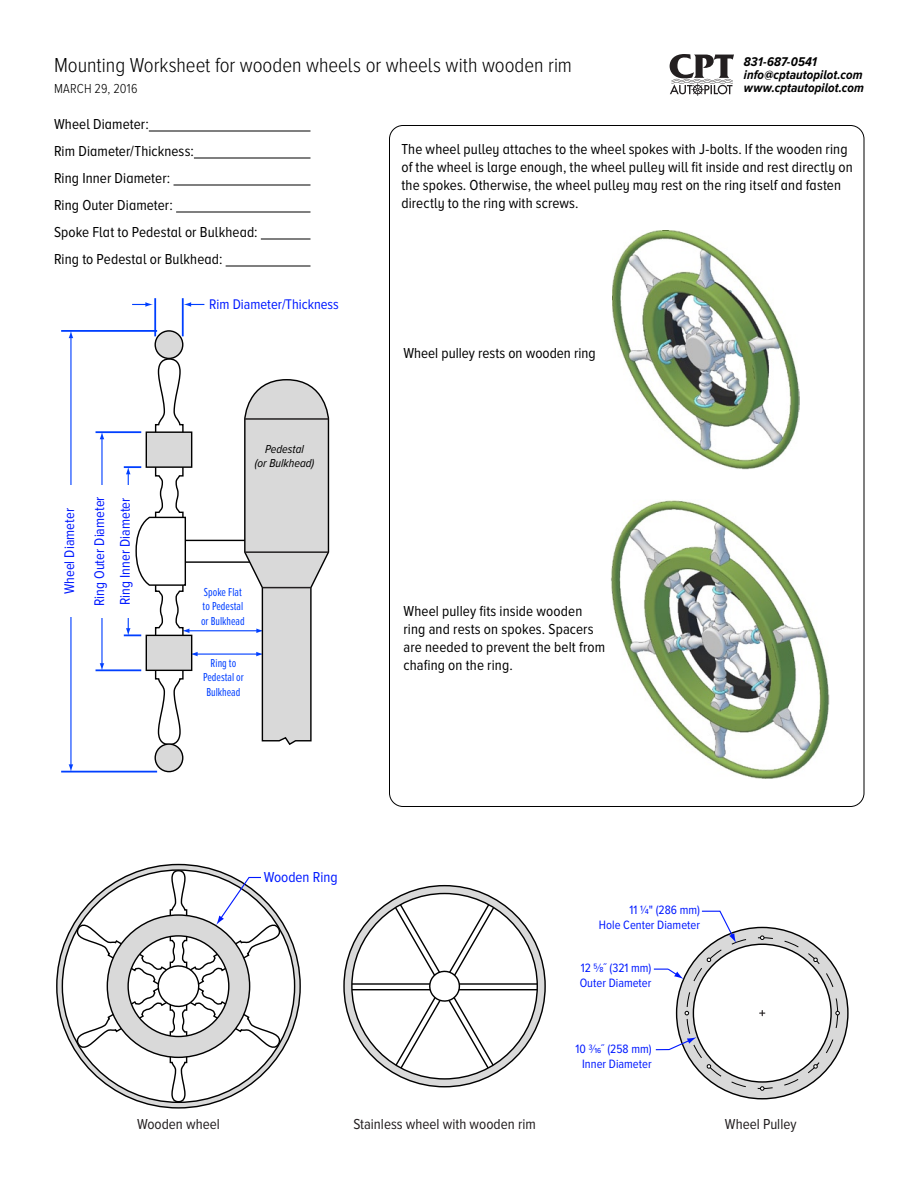
<style>
.page{position:relative;width:918px;height:1188px;background:#fff}
.page>*{position:absolute;margin:0;border:0;box-sizing:border-box;transform-origin:0 0}
.t1{font:300 21px "Proxima Nova Cond";color:#000}
.t2{font:15px/18px "Proxima Nova Cond";letter-spacing:.01em;color:#000}
.t3{font:15px "Proxima Nova Cond";color:#231f20}
.t4{font:15px "Proxima Nova Cond";color:#0019ff}
.t5{font:14.55px/25.5px "Proxima Nova Cond";color:#0019ff}
.t6{font:300 13.5px "Proxima Nova Cond";letter-spacing:.015em;color:#000}
.t7{font:italic 700 13.2px/13.2px "Proxima Nova Cond";letter-spacing:.005em;color:#000}
.t8{font:12.6px/15.1px "Proxima Nova Cond";color:#0019ff}
.t9{font:12px/14.4px "Proxima Nova Ex Cn";color:#003fff;text-align:center}
.t10{font:italic 12px/14.4px "Proxima Nova Cond";color:#000;text-align:center}
</style>
<div class="page">
<svg style="left:56px;top:863px;width:245px;height:246px"></svg>
<svg style="left:654px;top:910px;width:195px;height:190px"></svg>
<hr style="left:149px;top:131px;width:161px;height:1px;background:#000">
<hr style="left:194px;top:158px;width:117px;height:1px;background:#000">
<hr style="left:174px;top:185px;width:137px;height:1px;background:#000">
<hr style="left:176px;top:212px;width:135px;height:1px;background:#000">
<hr style="left:261px;top:239px;width:50px;height:1px;background:#000">
<hr style="left:226px;top:266px;width:85px;height:1px;background:#000">
<svg style="left:343px;top:884px;width:203px;height:204px"></svg>
<div style="left:175px;top:540px;width:103px;height:23px;background:#fff;border:1px solid #000"></div>
<hr style="left:196px;top:654px;width:62px;height:1px;background:#003fff">
<hr style="left:188px;top:630px;width:70px;height:1px;background:#003fff">
<svg style="left:124px;top:358px;width:74px;height:388px"></svg>
<div style="left:120px;top:485px;width:13px;height:133px;background:#fff"></div>
<hr style="left:96px;top:431px;width:45px;height:2px;background:#003fff">
<hr style="left:96px;top:669px;width:45px;height:2px;background:#003fff">
<hr style="left:101px;top:438px;width:2px;height:227px;background:#003fff">
<svg style="left:100px;top:663px;width:4px;height:7px"></svg>
<svg style="left:100px;top:433px;width:4px;height:6px"></svg>
<div style="left:92px;top:485px;width:17px;height:133px;background:#fff"></div>
<svg style="left:243px;top:379px;width:87px;height:366px"></svg>
<hr style="left:245px;top:418px;width:83px;height:2px;background:#231f20">
<hr style="left:245px;top:551px;width:83px;height:2px;background:#231f20">
<hr style="left:262px;top:587px;width:49px;height:1px;background:#231f20">
<hr style="left:61px;top:330px;width:96px;height:2px;background:#003fff">
<hr style="left:61px;top:771px;width:96px;height:2px;background:#003fff">
<hr style="left:70px;top:337px;width:2px;height:429px;background:#003fff">
<svg style="left:69px;top:764px;width:4px;height:7px"></svg>
<svg style="left:69px;top:331px;width:4px;height:7px"></svg>
<div style="left:61px;top:486px;width:17px;height:131px;background:#fff"></div>
<hr style="left:154px;top:298px;width:2px;height:38px;background:#003fff">
<hr style="left:182px;top:298px;width:2px;height:38px;background:#003fff">
<div style="left:155px;top:331px;width:28px;height:27px;background:#d9d9d9;border-radius:50%"></div>
<div style="left:155px;top:330px;width:28px;height:29px;border:1px solid #000;border-radius:50%"></div>
<div style="left:155px;top:744px;width:28px;height:28px;background:#d9d9d9;border-radius:50%"></div>
<div style="left:155px;top:743px;width:28px;height:29px;border:1px solid #000;border-radius:50%"></div>
<svg style="left:132px;top:302px;width:21px;height:5px"></svg>
<svg style="left:184px;top:302px;width:20px;height:5px"></svg>
<svg style="left:670px;top:54px;width:64px;height:42px"></svg>
<img style="left:611px;top:500px;width:219px;height:279px">
<img style="left:613px;top:231px;width:187px;height:239px">
<svg style="left:74px;top:869px;width:209px;height:234px"></svg>
<h1 class="t1" style="left:54px;top:53px;width:520px">Mounting Worksheet for wooden wheels or wheels with wooden rim</h1>
<p class="t7" style="left:744px;top:55px;width:120px">831-687-0541 info@cptautopilot.com</p>
<p class="t6" style="left:54px;top:81px;width:85px">MARCH 29, 2016</p>
<p class="t7" style="left:744px;top:82px;width:122px">www.cptautopilot.com</p>
<p class="t2" style="left:54px;top:111px;width:205px;line-height:27px">Wheel Diameter:<br>Rim Diameter/Thickness:<br>Ring Inner Diameter:<br>Ring Outer Diameter:<br>Spoke Flat to Pedestal or Bulkhead:<br>Ring to Pedestal or Bulkhead:</p>
<p class="t5" style="left:209px;top:292px;width:131px">Rim Diameter/Thickness</p>
<p class="t5" style="left:57px;top:594px;width:88px;rotate:-90deg">Wheel Diameter</p>
<p class="t5" style="left:87px;top:606px;width:111px;rotate:-90deg">Ring Outer Diameter<br>Ring Inner Diameter</p>
<p class="t10" style="left:255px;top:442px;width:61px">Pedestal<br>(or Bulkhead)</p>
<p class="t9" style="left:201px;top:585px;width:45px;text-align:left">Spoke Flat to Pedestal or Bulkhead</p>
<p class="t9" style="left:203px;top:656px;width:42px">Ring to<br>Pedestal or<br>Bulkhead</p>
<p class="t2" style="left:402px;top:141px;width:453px">The wheel pulley attaches to the wheel spokes with J-bolts. If the wooden ring of the wheel is large enough, the wheel pulley will fit inside and rest directly on the spokes. Otherwise, the wheel pulley may rest on the ring itself and fasten directly to the ring with screws.</p>
<p class="t2" style="left:403px;top:345px;width:194px">Wheel pulley rests on wooden ring</p>
<p class="t2" style="left:403px;top:603px;width:203px">Wheel pulley fits inside wooden ring and rests on spokes. Spacers are needed to prevent the belt from chafing on the ring.</p>
<p class="t4" style="left:264px;top:868px;width:75px">Wooden Ring</p>
<p class="t8" style="left:599px;top:902px;width:103px;text-align:right">11 1⁄4" (286 mm)<br>Hole Center Diameter</p>
<p class="t8" style="left:580px;top:960px;width:73px">12 5⁄8˝ (321 mm)<br>Outer Diameter</p>
<p class="t8" style="left:575px;top:1042px;width:78px;text-align:center">10 3⁄16˝ (258 mm)<br>Inner Diameter</p>
<p class="t3" style="left:137px;top:1115px;width:84px">Wooden wheel</p>
<p class="t3" style="left:353px;top:1115px;width:184px">Stainless wheel with wooden rim</p>
<p class="t3" style="left:725px;top:1115px;width:73px">Wheel Pulley</p>
</div>
